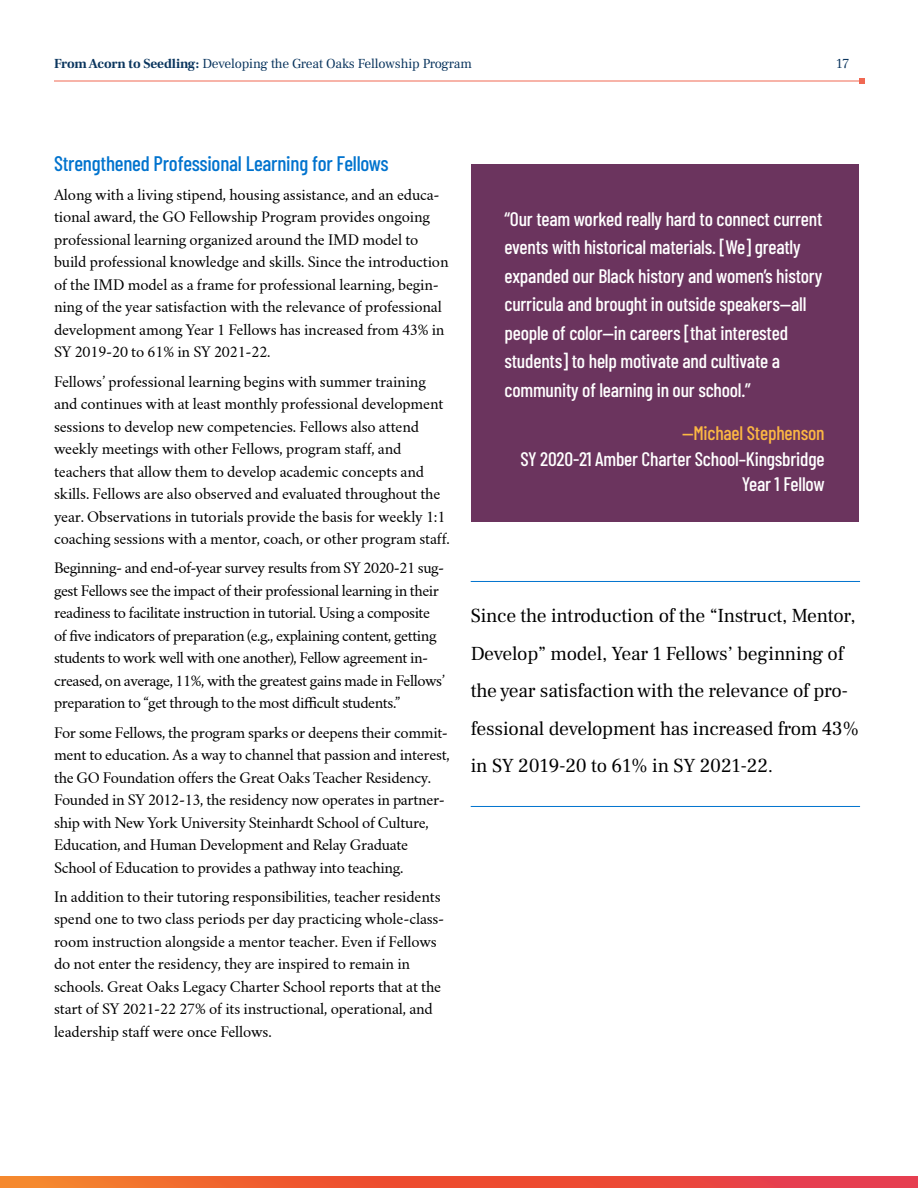
<style>
.page{position:relative;width:918px;height:1188px;background:#fff}
.page>*{position:absolute;margin:0;border:0;box-sizing:border-box;transform-origin:0 0}
.t1{font:500 21px "Barlow Condensed";letter-spacing:-.01em;color:#0073ce}
.Special_Fact{font:500 19.5px/28.5px "Barlow Condensed";letter-spacing:-.01em;color:#fff}
.Minor_Point_2{font:19.5px/37.5px "Frank Ruhl Libre";letter-spacing:-.01em;color:#000}
.Special_Fact_Attribu{font:500 19.5px/25.5px "Barlow Condensed";letter-spacing:-.01em;color:#fff;text-align:right}
.t2{font:14.25px/22.5px "Crimson Text";letter-spacing:-.01em;color:#000}
.t3{font:14.25px/22.5px "Crimson Text";letter-spacing:-.03em;color:#000}
.t4{font:13.5px "Frank Ruhl Libre";letter-spacing:-.01em;color:#0a355e}
.s1{font-weight:700}
.s2{color:#fcb843}
</style>
<div class="page">
<hr style="left:54px;top:81px;width:810px;height:1px;background:#f06852">
<svg style="left:0;top:1176px;width:918px;height:12px;background:#ed5436"></svg>
<svg style="left:860px;top:78px;width:5px;height:6px"></svg>
<div style="left:471px;top:164px;width:387px;height:223px;background:#6b345e"></div>
<div style="left:471px;top:377px;width:387px;height:28px;background:#6b345e"></div>
<div style="left:471px;top:401px;width:387px;height:121px;background:#6b345e"></div>
<hr style="left:471px;top:581px;width:389px;height:1px;background:#0073ce">
<hr style="left:471px;top:806px;width:389px;height:1px;background:#0073ce">
<p class="t4" style="left:54px;top:55px;width:419px"><span class="s1">From Acorn to Seedling:</span> Developing the Great Oaks Fellowship Program</p>
<p class="t4" style="left:836px;top:55px;width:15px">17</p>
<p class="t1" style="left:54px;top:148px;width:336px">Strengthened Professional Learning for Fellows</p>
<p class="t2" style="left:54px;top:184px;width:396px">Along with a living stipend, housing assistance, and an educa&shy;tional award, the GO Fellowship Program provides ongoing professional learning organized around the IMD model to build professional knowledge and skills. Since the introduction of the IMD model as a frame for professional learning, begin&shy;ning of the year satisfaction with the relevance of professional development among Year 1 Fellows has increased from 43% in SY 2019-20 to 61% in SY 2021-22.</p>
<p class="t2" style="left:54px;top:370px;width:397px">Fellows’ professional learning begins with summer training and continues with at least monthly professional development sessions to develop new competencies. Fellows also attend weekly meetings with other Fellows, program staff, and teachers that allow them to develop academic concepts and skills. Fellows are also observed and evaluated throughout the year. Observations in tutorials provide the basis for weekly 1:1 coaching sessions with a mentor, coach, or other program staff.</p>
<p class="t3" style="left:54px;top:557px;width:392px">Beginning- and end-of-year survey results from SY 2020-21 sug&shy;gest Fellows see the impact of their professional learning in their readiness to facilitate instruction in tutorial. Using a composite of five indicators of preparation (e.g., explaining content, getting students to work well with one another), Fellow agreement in&shy;creased, on average, 11%, with the greatest gains made in Fellows’ preparation to “get through to the most difficult students.”</p>
<p class="t2" style="left:54px;top:721px;width:397px">For some Fellows, the program sparks or deepens their commit&shy;ment to education. As a way to channel that passion and interest, the GO Foundation offers the Great Oaks Teacher Residency.<br>Founded in SY 2012-13, the residency now operates in partner&shy;ship with New York University Steinhardt School of Culture, Education, and Human Development and Relay Graduate School of Education to provides a pathway into teaching.</p>
<p class="t2" style="left:54px;top:886px;width:392px">In addition to their tutoring responsibilities, teacher residents spend one to two class periods per day practicing whole-class&shy;room instruction alongside a mentor teacher. Even if Fellows do not enter the residency, they are inspired to remain in schools. Great Oaks Legacy Charter School reports that at the start of SY 2021-22 27% of its instructional, operational, and leadership staff were once Fellows.</p>
<p class="Special_Fact" style="left:504px;top:203px;width:319px">“Our team worked really hard to connect current events with historical materials. [We] greatly expanded our Black history and women’s history curricula and brought in outside speakers—all people of color—in careers [that interested students] to help motivate and cultivate a community of learning in our school.”</p>
<p class="Special_Fact_Attribu" style="left:520px;top:419px;width:306px"><span class="s2">—Michael Stephenson<br></span>SY 2020-21 Amber Charter School–Kingsbridge<br>Year 1 Fellow</p>
<p class="Minor_Point_2" style="left:471px;top:597px;width:390px">Since the introduction of the “Instruct, Mentor, Develop” model, Year 1 Fellows’ beginning of the year satisfaction with the relevance of pro&shy;fessional development has increased from 43% in SY 2019-20 to 61% in SY 2021-22.</p>
</div>
